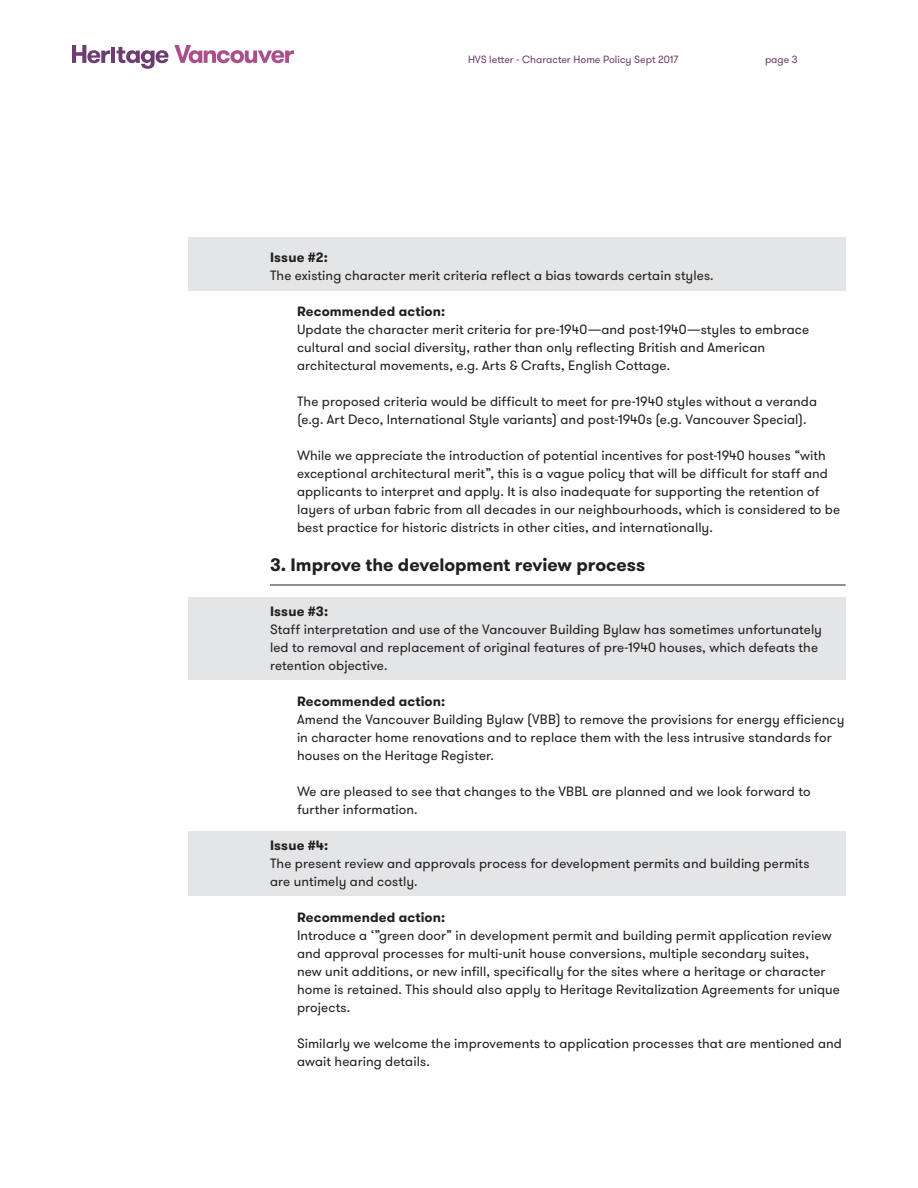
<style>
.page{position:relative;width:918px;height:1188px;background:#fff}
.page>*{position:absolute;margin:0;border:0;box-sizing:border-box;transform-origin:0 0}
.t1{font:700 18px "GT Walsheim";color:#231f20}
.Body{font:13.5px/18px "GT Walsheim";letter-spacing:.01em;color:#231f20}
.t2{font:10.5px "GT Walsheim";color:#6d3c71}
.s1{font-weight:700}
</style>
<div class="page">
<svg style="left:72px;top:45px;width:96px;height:24px"></svg>
<svg style="left:174px;top:45px;width:120px;height:18px"></svg>
<div style="left:188px;top:237px;width:658px;height:54px;background:#e4e5e6"></div>
<div style="left:188px;top:831px;width:658px;height:65px;background:#e4e5e6"></div>
<div style="left:188px;top:597px;width:658px;height:83px;background:#e4e5e6"></div>
<hr style="left:270px;top:585px;width:576px;height:1px;background:#231f20">
<p class="t2" style="left:468px;top:53px;width:212px">HVS letter - Character Home Policy Sept 2017</p>
<p class="t2" style="left:765px;top:53px;width:34px">page 3</p>
<p class="Body" style="left:270px;top:249px;width:445px"><span class="s1">Issue #2:<br></span>The existing character merit criteria reflect a bias towards certain styles.</p>
<p class="Body" style="left:297px;top:303px;width:514px"><span class="s1">Recommended action:<br></span>Update the character merit criteria for pre-1940—and post-1940—styles to embrace cultural and social diversity, rather than only reflecting British and American architectural movements, e.g. Arts &amp; Crafts, English Cottage.</p>
<p class="Body" style="left:297px;top:393px;width:522px">The proposed criteria would be difficult to meet for pre-1940 styles without a veranda (e.g. Art Deco, International Style variants) and post-1940s (e.g. Vancouver Special).</p>
<p class="Body" style="left:297px;top:447px;width:545px">While we appreciate the introduction of potential incentives for post-1940 houses “with exceptional architectural merit”, this is a vague policy that will be difficult for staff and applicants to interpret and apply. It is also inadequate for supporting the retention of layers of urban fabric from all decades in our neighbourhoods, which is considered to be best practice for historic districts in other cities, and internationally.</p>
<p class="t1" style="left:270px;top:553px;width:377px">3. Improve the development review process</p>
<p class="Body" style="left:270px;top:603px;width:554px"><span class="s1">Issue #3:<br></span>Staff interpretation and use of the Vancouver Building Bylaw has sometimes unfortunately led to removal and replacement of original features of pre-1940 houses, which defeats the retention objective.</p>
<p class="Body" style="left:297px;top:693px;width:549px"><span class="s1">Recommended action:<br></span>Amend the Vancouver Building Bylaw (VBB) to remove the provisions for energy efficiency in character home renovations and to replace them with the less intrusive standards for houses on the Heritage Register.</p>
<p class="Body" style="left:297px;top:783px;width:515px">We are pleased to see that changes to the VBBL are planned and we look forward to further information.</p>
<p class="Body" style="left:270px;top:837px;width:541px"><span class="s1">Issue #4:<br></span>The present review and approvals process for development permits and building permits are untimely and costly.</p>
<p class="Body" style="left:297px;top:909px;width:545px"><span class="s1">Recommended action:<br></span>Introduce a ‘”green door” in development permit and building permit application review and approval processes for multi-unit house conversions, multiple secondary suites,<br>new unit additions, or new infill, specifically for the sites where a heritage or character home is retained. This should also apply to Heritage Revitalization Agreements for unique projects.</p>
<p class="Body" style="left:297px;top:1035px;width:547px">Similarly we welcome the improvements to application processes that are mentioned and await hearing details.</p>
</div>
